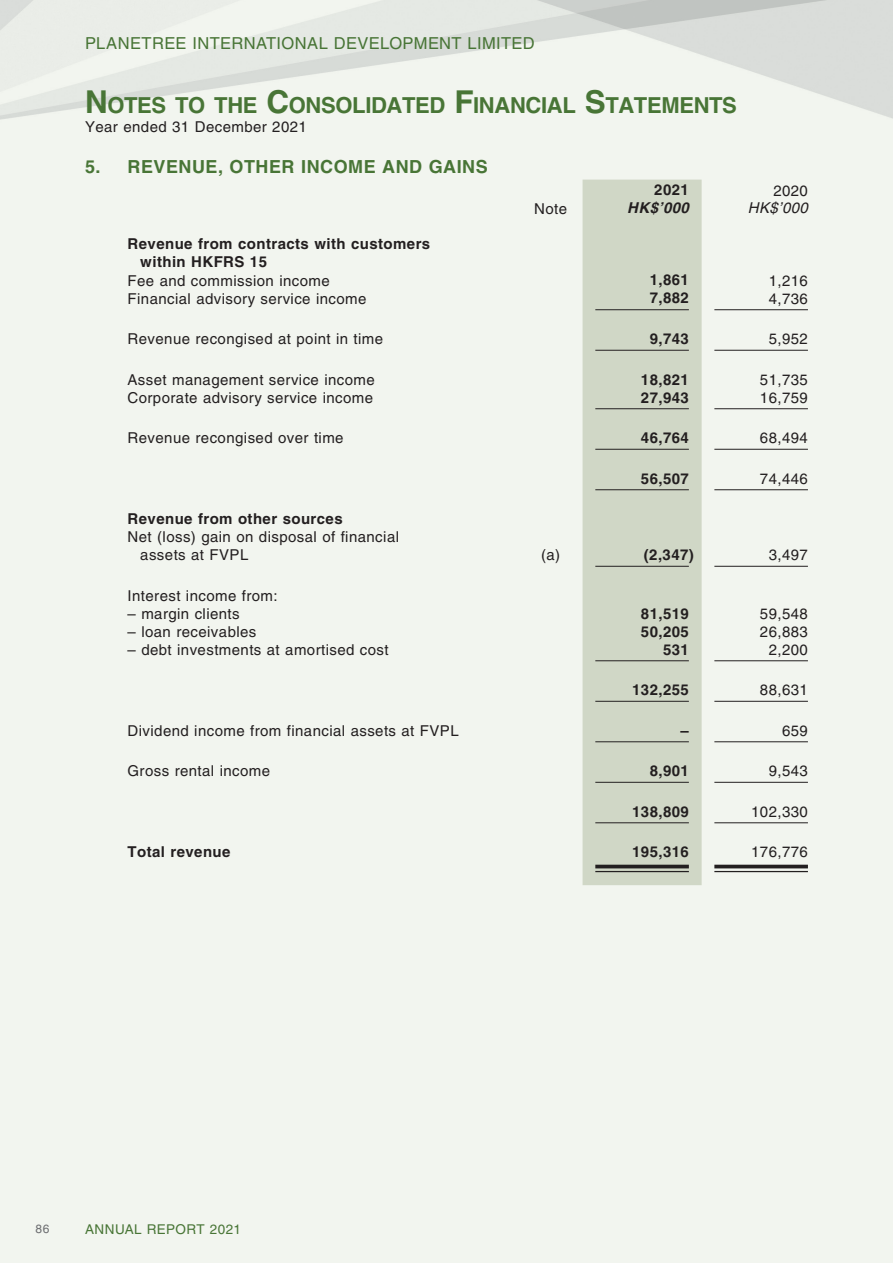
<style>
.page{position:relative;width:893px;height:1263px;background:#f2f5ef}
.page>*{position:absolute;margin:0;border:0;box-sizing:border-box;transform-origin:0 0}
.t1{font:700 22.05px "Helvetica";letter-spacing:-.015em;color:#487536}
.t2{font:700 18px "Helvetica";letter-spacing:.03em;color:#487536}
.t3{font:16.5px "Helvetica";letter-spacing:.025em;color:#487536}
.t4{font:15px/18px "Helvetica";letter-spacing:.03em;color:#231f20}
.t5{font:700 15px/18px "Helvetica";letter-spacing:.03em;color:#231f20}
.t6{font:italic 700 15px "Helvetica";color:#231f20}
.t7{font:italic 15px "Helvetica";color:#231f20}
.t8{font:13.5px "Helvetica";letter-spacing:.035em;color:#487536}
.t9{font:12px "Helvetica";color:#6c6d70}
.s1{font-size:31.5px}
</style>
<div class="page">
<div style="left:583px;top:180px;width:119px;height:705px;background:#d0d7c6"></div>
<hr style="left:595px;top:309px;width:94px;height:1px;background:#231f20">
<hr style="left:714px;top:309px;width:94px;height:1px;background:#231f20">
<hr style="left:595px;top:350px;width:94px;height:1px;background:#231f20">
<hr style="left:714px;top:350px;width:94px;height:1px;background:#231f20">
<hr style="left:595px;top:408px;width:94px;height:1px;background:#231f20">
<hr style="left:714px;top:408px;width:94px;height:1px;background:#231f20">
<hr style="left:595px;top:449px;width:94px;height:1px;background:#231f20">
<hr style="left:714px;top:449px;width:94px;height:1px;background:#231f20">
<hr style="left:595px;top:489px;width:94px;height:1px;background:#231f20">
<hr style="left:714px;top:489px;width:94px;height:1px;background:#231f20">
<hr style="left:595px;top:566px;width:94px;height:1px;background:#231f20">
<hr style="left:714px;top:566px;width:94px;height:1px;background:#231f20">
<hr style="left:595px;top:660px;width:94px;height:1px;background:#231f20">
<hr style="left:714px;top:660px;width:94px;height:1px;background:#231f20">
<hr style="left:595px;top:701px;width:94px;height:1px;background:#231f20">
<hr style="left:714px;top:701px;width:94px;height:1px;background:#231f20">
<hr style="left:595px;top:741px;width:94px;height:1px;background:#231f20">
<hr style="left:714px;top:741px;width:94px;height:1px;background:#231f20">
<hr style="left:595px;top:782px;width:94px;height:1px;background:#231f20">
<hr style="left:714px;top:782px;width:94px;height:1px;background:#231f20">
<hr style="left:595px;top:822px;width:94px;height:1px;background:#231f20">
<hr style="left:714px;top:822px;width:94px;height:1px;background:#231f20">
<hr style="left:595px;top:865px;width:94px;height:3px;background:#231f20">
<hr style="left:595px;top:871px;width:94px;height:1px;background:#231f20">
<hr style="left:714px;top:865px;width:94px;height:3px;background:#231f20">
<hr style="left:714px;top:871px;width:94px;height:1px;background:#231f20">
<p class="t3" style="left:85px;top:33px;width:451px">PLANETREE INTERNATIONAL DEVELOPMENT LIMITED</p>
<h1 class="t1" style="left:85px;top:92px;width:653px"><span class="s1">N</span>OTES TO THE <span class="s1">C</span>ONSOLIDATED <span class="s1">F</span>INANCIAL <span class="s1">S</span>TATEMENTS</h1>
<p class="t4" style="left:85px;top:118px;width:223px">Year ended 31 December 2021</p>
<p class="t2" style="left:85px;top:155px;width:404px">5. REVENUE, OTHER INCOME AND GAINS</p>
<p class="t5" style="left:654px;top:181px;width:36px">2021</p>
<p class="t4" style="left:773px;top:181px;width:36px">2020</p>
<p class="t4" style="left:534px;top:199px;width:34px">Note</p>
<p class="t6" style="left:627px;top:199px;width:63px">HK$’000</p>
<p class="t7" style="left:748px;top:199px;width:62px">HK$’000</p>
<p class="t5" style="left:140px;top:235px;width:291px;text-indent:-13px">Revenue from contracts with customers within HKFRS 15</p>
<p class="t4" style="left:128px;top:271px;width:204px">Fee and commission income</p>
<p class="t5" style="left:650px;top:271px;width:41px">1,861</p>
<p class="t4" style="left:769px;top:271px;width:41px">1,216</p>
<p class="t4" style="left:128px;top:289px;width:240px">Financial advisory service income</p>
<p class="t5" style="left:650px;top:289px;width:41px">7,882</p>
<p class="t4" style="left:769px;top:289px;width:41px">4,736</p>
<p class="t4" style="left:128px;top:330px;width:257px">Revenue recongised at point in time</p>
<p class="t5" style="left:650px;top:329px;width:41px">9,743</p>
<p class="t4" style="left:769px;top:330px;width:41px">5,952</p>
<p class="t4" style="left:128px;top:370px;width:249px">Asset management service income</p>
<p class="t5" style="left:641px;top:370px;width:49px">18,821</p>
<p class="t4" style="left:760px;top:370px;width:49px">51,735</p>
<p class="t4" style="left:128px;top:388px;width:247px">Corporate advisory service income</p>
<p class="t5" style="left:641px;top:388px;width:49px">27,943</p>
<p class="t4" style="left:760px;top:388px;width:49px">16,759</p>
<p class="t4" style="left:128px;top:429px;width:218px">Revenue recongised over time</p>
<p class="t5" style="left:641px;top:428px;width:49px">46,764</p>
<p class="t4" style="left:760px;top:429px;width:49px">68,494</p>
<p class="t5" style="left:641px;top:469px;width:49px">56,507</p>
<p class="t4" style="left:760px;top:469px;width:49px">74,446</p>
<p class="t5" style="left:128px;top:509px;width:217px">Revenue from other sources</p>
<p class="t4" style="left:140px;top:528px;width:260px;text-indent:-13px">Net (loss) gain on disposal of financial assets at FVPL</p>
<p class="t4" style="left:541px;top:546px;width:21px">(a)</p>
<p class="t5" style="left:644px;top:545px;width:52px">(2,347)</p>
<p class="t4" style="left:769px;top:546px;width:41px">3,497</p>
<p class="t4" style="left:128px;top:586px;width:152px">Interest income from:</p>
<p class="t4" style="left:128px;top:604px;width:114px">– margin clients</p>
<p class="t5" style="left:641px;top:604px;width:49px">81,519</p>
<p class="t4" style="left:760px;top:604px;width:49px">59,548</p>
<p class="t4" style="left:128px;top:622px;width:130px">– loan receivables</p>
<p class="t5" style="left:641px;top:622px;width:49px">50,205</p>
<p class="t4" style="left:760px;top:622px;width:49px">26,883</p>
<p class="t4" style="left:128px;top:640px;width:263px">– debt investments at amortised cost</p>
<p class="t5" style="left:663px;top:640px;width:27px">531</p>
<p class="t4" style="left:769px;top:640px;width:41px">2,200</p>
<p class="t5" style="left:632px;top:680px;width:58px">132,255</p>
<p class="t4" style="left:760px;top:681px;width:49px">88,631</p>
<p class="t4" style="left:128px;top:721px;width:333px">Dividend income from financial assets at FVPL</p>
<p class="t5" style="left:680px;top:721px;width:10px">–</p>
<p class="t4" style="left:782px;top:721px;width:27px">659</p>
<p class="t4" style="left:128px;top:762px;width:144px">Gross rental income</p>
<p class="t5" style="left:650px;top:761px;width:41px">8,901</p>
<p class="t4" style="left:769px;top:762px;width:41px">9,543</p>
<p class="t5" style="left:632px;top:802px;width:58px">138,809</p>
<p class="t4" style="left:751px;top:802px;width:58px">102,330</p>
<p class="t5" style="left:128px;top:842px;width:104px">Total revenue</p>
<p class="t5" style="left:632px;top:842px;width:58px">195,316</p>
<p class="t4" style="left:751px;top:843px;width:58px">176,776</p>
<p class="t9" style="left:36px;top:1222px;width:15px">86</p>
<p class="t8" style="left:85px;top:1221px;width:157px">ANNUAL REPORT 2021</p>
</div>
